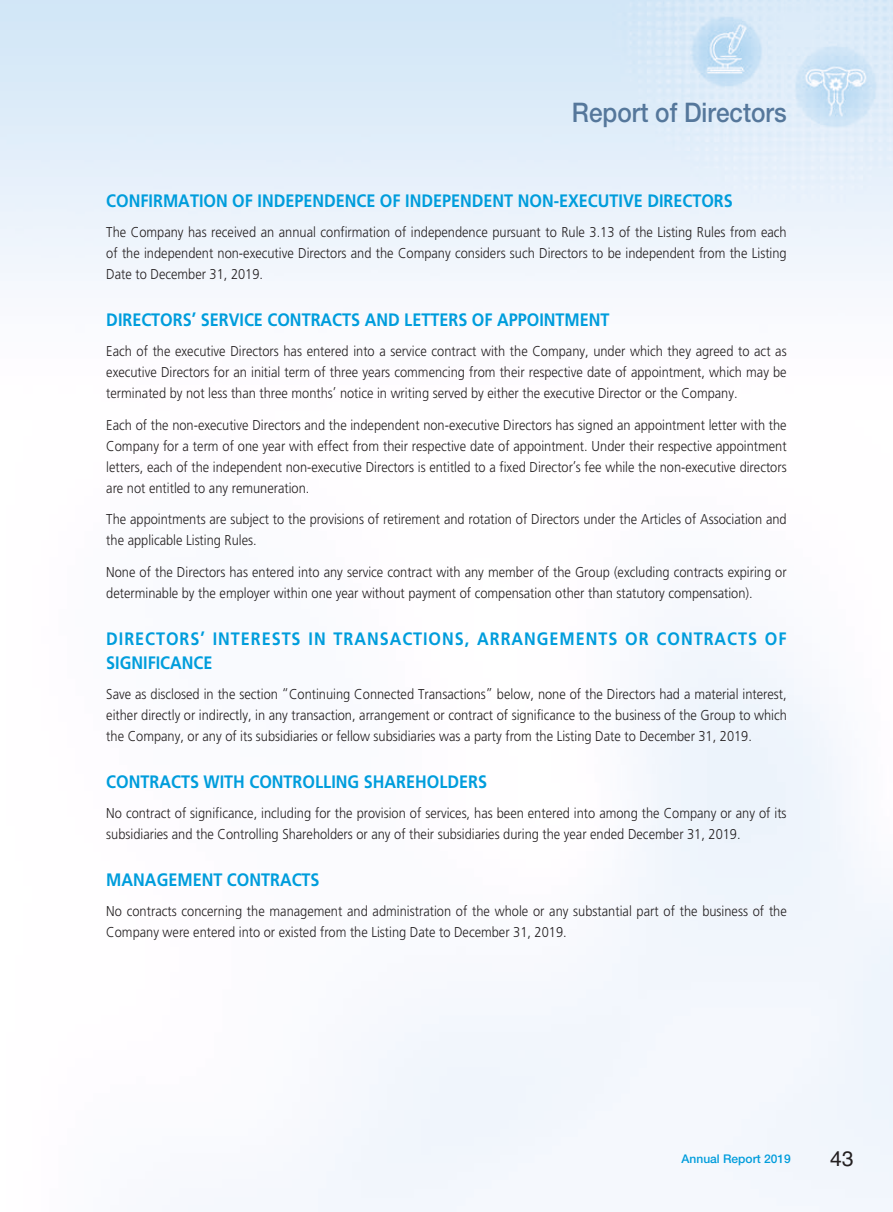
<style>
.page{position:relative;width:893px;height:1212px;background:#fff}
.page>*{position:absolute;margin:0;border:0;box-sizing:border-box;transform-origin:0 0}
.t1{font:500 27px "Helvetica Neue LT Std";color:#55779b;scale:.9 1}
.t2{font:21px "Helvetica LT Std";color:#231f20}
.t3{font:700 18px "Frutiger LT Std";color:#009ddc;scale:.9 1}
.t4{font:700 18px/24px "Frutiger LT Std";letter-spacing:.06em;color:#009ddc;scale:.9 1}
.t5{font:300 14.25px/21px "Frutiger LT Std";color:#231f20;text-align:justify;scale:.9 1}
.t6{font:500 12px "Helvetica Neue LT Std";color:#009ddc}
</style>
<div class="page">
<h1 class="t1" style="left:572px;top:96px;width:240px">Report of Directors</h1>
<p class="t3" style="left:106px;top:191px;width:698px">CONFIRMATION OF INDEPENDENCE OF INDEPENDENT NON-EXECUTIVE DIRECTORS</p>
<p class="t5" style="left:106px;top:222px;width:757px">The Company has received an annual confirmation of independence pursuant to Rule 3.13 of the Listing Rules from each of the independent non-executive Directors and the Company considers such Directors to be independent from the Listing Date to December 31, 2019.</p>
<p class="t3" style="left:106px;top:309px;width:561px">DIRECTORS’ SERVICE CONTRACTS AND LETTERS OF APPOINTMENT</p>
<p class="t5" style="left:106px;top:341px;width:757px">Each of the executive Directors has entered into a service contract with the Company, under which they agreed to act as executive Directors for an initial term of three years commencing from their respective date of appointment, which may be terminated by not less than three months’ notice in writing served by either the executive Director or the Company.</p>
<p class="t5" style="left:106px;top:414px;width:757px">Each of the non-executive Directors and the independent non-executive Directors has signed an appointment letter with the Company for a term of one year with effect from their respective date of appointment. Under their respective appointment letters, each of the independent non-executive Directors is entitled to a fixed Director’s fee while the non-executive directors are not entitled to any remuneration.</p>
<p class="t5" style="left:106px;top:509px;width:757px">The appointments are subject to the provisions of retirement and rotation of Directors under the Articles of Association and the applicable Listing Rules.</p>
<p class="t5" style="left:106px;top:562px;width:757px">None of the Directors has entered into any service contract with any member of the Group (excluding contracts expiring or determinable by the employer within one year without payment of compensation other than statutory compensation).</p>
<p class="t4" style="left:106px;top:627px;width:757px">DIRECTORS’ INTERESTS IN TRANSACTIONS, ARRANGEMENTS OR CONTRACTS OF<br>SIGNIFICANCE</p>
<p class="t5" style="left:106px;top:683px;width:758px">Save as disclosed in the section “Continuing Connected Transactions” below, none of the Directors had a material interest, either directly or indirectly, in any transaction, arrangement or contract of significance to the business of the Group to which the Company, or any of its subsidiaries or fellow subsidiaries was a party from the Listing Date to December 31, 2019.</p>
<p class="t3" style="left:106px;top:771px;width:425px">CONTRACTS WITH CONTROLLING SHAREHOLDERS</p>
<p class="t5" style="left:106px;top:802px;width:757px">No contract of significance, including for the provision of services, has been entered into among the Company or any of its subsidiaries and the Controlling Shareholders or any of their subsidiaries during the year ended December 31, 2019.</p>
<p class="t3" style="left:106px;top:869px;width:239px">MANAGEMENT CONTRACTS</p>
<p class="t5" style="left:106px;top:900px;width:758px">No contracts concerning the management and administration of the whole or any substantial part of the business of the<br>Company were entered into or existed from the Listing Date to December 31, 2019.</p>
<p class="t6" style="left:681px;top:1152px;width:111px">Annual Report 2019</p>
<h2 class="t2" style="left:830px;top:1146px;width:25px">43</h2>
</div>
